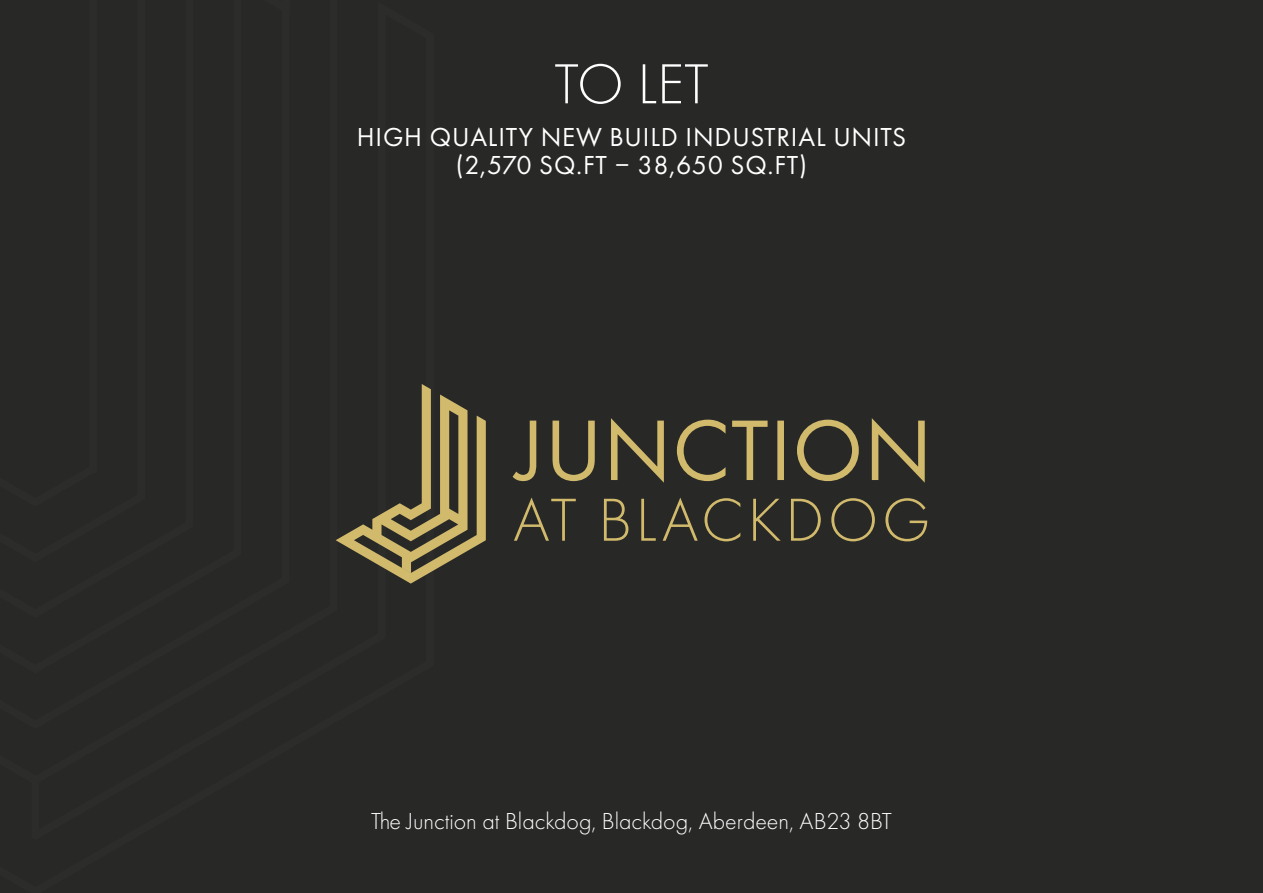
<style>
.page{position:relative;width:1263px;height:893px;background:#282827}
.page>*{position:absolute;margin:0;border:0;box-sizing:border-box;transform-origin:0 0}
.t1{font:300 58.5px "Futura PT";color:#fff}
.t2{font:27px/28.5px "Futura PT";letter-spacing:.03em;color:#fff;text-align:center}
.t3{font:300 24px "Futura PT";color:#fff}
</style>
<div class="page">
<svg style="left:514px;top:497px;width:413px;height:44px"></svg>
<svg style="left:513px;top:418px;width:412px;height:65px"></svg>
<svg style="left:336px;top:384px;width:150px;height:200px"></svg>
<h1 class="t1" style="left:554px;top:51px;width:156px">TO LET</h1>
<p class="t2" style="left:357px;top:122px;width:551px">HIGH QUALITY NEW BUILD INDUSTRIAL UNITS (2,570 SQ.FT – 38,650 SQ.FT)</p>
<p class="t3" style="left:371px;top:807px;width:522px">The Junction at Blackdog, Blackdog, Aberdeen, AB23 8BT</p>
</div>
